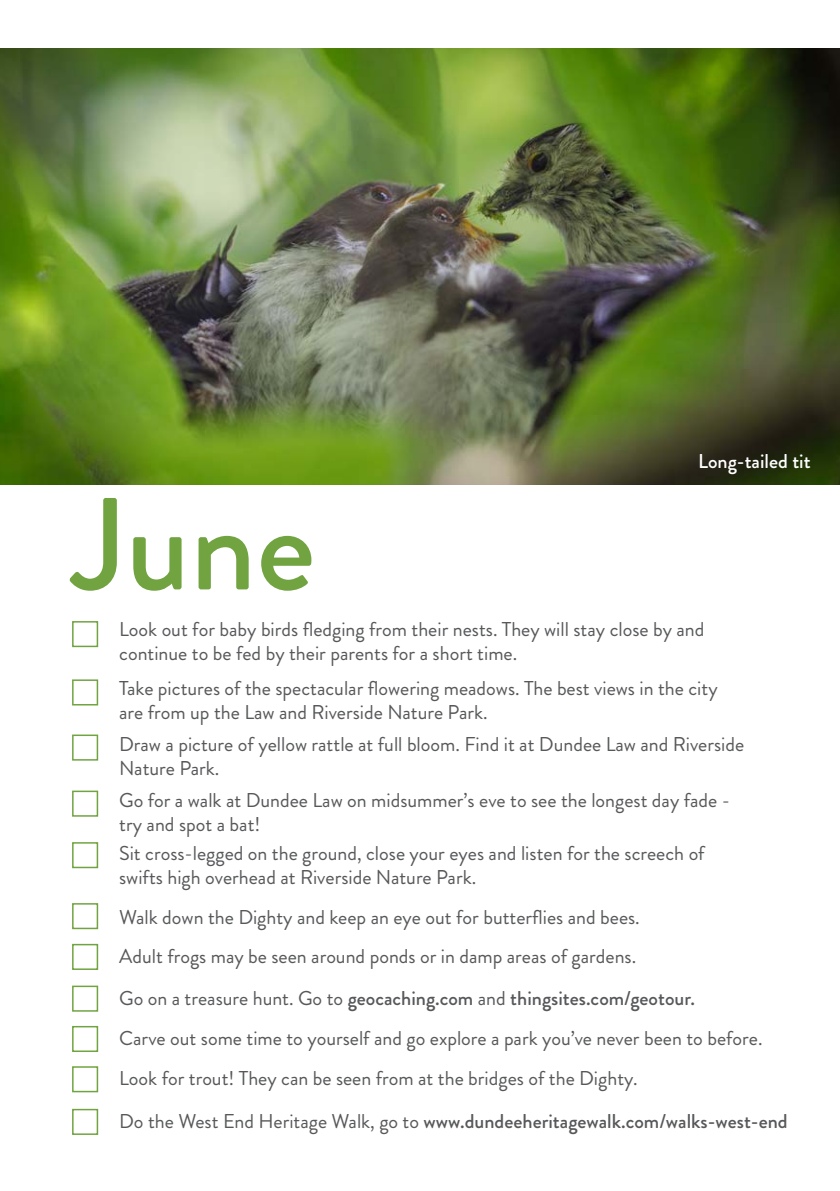
<style>
.page{position:relative;width:840px;height:1191px;background:#fff}
.page>*{position:absolute;margin:0;border:0;box-sizing:border-box;transform-origin:0 0}
.t1{font:500 130.6px "Brandon Grotesque";color:#71a441}
.t2{font:20px/24px "Brandon Grotesque";color:#57585a}
.t3{font:500 20px "Brandon Grotesque";color:#57585a}
.t4{font:500 20px "Brandon Grotesque";color:#fff}
.s1{font-weight:400}
.s2{font-weight:500}
</style>
<div class="page">
<img style="left:0;top:48px;width:839px;height:437px">
<div style="left:72px;top:621px;width:26px;height:26px;border:2px solid #71a441"></div>
<div style="left:72px;top:679px;width:26px;height:26px;border:2px solid #71a441"></div>
<div style="left:72px;top:734px;width:26px;height:26px;border:2px solid #71a441"></div>
<div style="left:72px;top:790px;width:26px;height:26px;border:2px solid #71a441"></div>
<div style="left:72px;top:842px;width:26px;height:26px;border:2px solid #71a441"></div>
<div style="left:72px;top:903px;width:26px;height:26px;border:2px solid #71a441"></div>
<div style="left:72px;top:944px;width:26px;height:26px;border:2px solid #71a441"></div>
<div style="left:72px;top:1026px;width:26px;height:26px;border:2px solid #71a441"></div>
<div style="left:72px;top:985px;width:26px;height:26px;border:2px solid #71a441"></div>
<div style="left:72px;top:1066px;width:26px;height:26px;border:2px solid #71a441"></div>
<div style="left:72px;top:1108px;width:26px;height:27px;border:2px solid #71a441"></div>
<p class="t4" style="left:697px;top:447px;width:114px">Long-tailed tit</p>
<h1 class="t1" style="left:72px;top:454px;width:244px">June</h1>
<p class="t2" style="left:119px;top:618px;width:586px">Look out for baby birds fledging from their nests. They will stay close by and continue to be fed by their parents for a short time.</p>
<p class="t2" style="left:119px;top:676px;width:599px">Take pictures of the spectacular flowering meadows. The best views in the city are from up the Law and Riverside Nature Park.</p>
<p class="t2" style="left:119px;top:732px;width:626px">Draw a picture of yellow rattle at full bloom. Find it at Dundee Law and Riverside<br>Nature Park.</p>
<p class="t2" style="left:119px;top:788px;width:612px">Go for a walk at Dundee Law on midsummer’s eve to see the longest day fade - try and spot a bat!</p>
<p class="t2" style="left:119px;top:841px;width:586px">Sit cross-legged on the ground, close your eyes and listen for the screech of swifts high overhead at Riverside Nature Park.</p>
<p class="t2" style="left:119px;top:897px;width:522px;line-height:39.4px">Walk down the Dighty and keep an eye out for butterflies and bees.<br>Adult frogs may be seen around ponds or in damp areas of gardens.</p>
<p class="t3" style="left:119px;top:984px;width:577px"><span class="s1">Go on a treasure hunt. Go to</span> geocaching.com <span class="s1">and</span> thingsites.com/geotour.</p>
<p class="t2" style="left:119px;top:1026px;width:644px">Carve out some time to yourself and go explore a park you’ve never been to before.</p>
<p class="t2" style="left:119px;top:1057px;width:669px;line-height:42.6px">Look for trout! They can be seen from at the bridges of the Dighty.<br>Do the West End Heritage Walk, go to <span class="s2">www.dundeeheritagewalk.com/walks-west-end</span></p>
</div>
